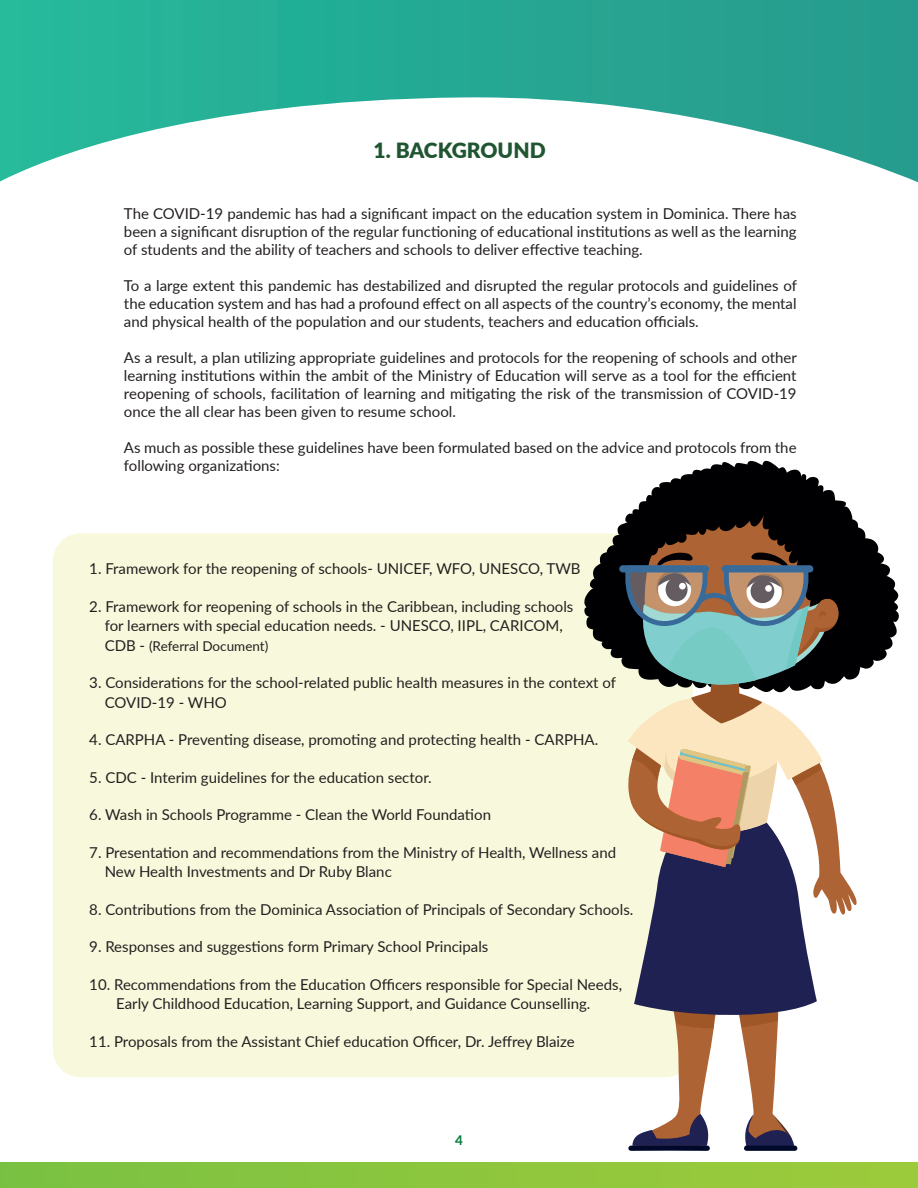
<style>
.page{position:relative;width:918px;height:1188px;background:#fff}
.page>*{position:absolute;margin:0;border:0;box-sizing:border-box;transform-origin:0 0}
.t1{font:900 21px "Lato";color:#205532}
.t2{font:15px/18px "Lato";color:#231f20;text-align:justify}
.t3{font:13.5px "Lato";color:#231f20}
.t4{font:700 13.5px "Lato";color:#007836}
.s1{font-size:15px}
</style>
<div class="page">
<svg style="left:0;top:0;width:918px;height:182px"></svg>
<div style="left:53px;top:533px;width:640px;height:544px;background:#f8f9dc;border-radius:27px"></div>
<div style="left:0;top:1162px;width:918px;height:26px;background:linear-gradient(to right,#7ac142,#9ecb3a)"></div>
<svg style="left:579px;top:533px;width:28px;height:116px"></svg>
<svg style="left:871px;top:539px;width:28px;height:128px;fill:#000002"></svg>
<svg style="left:607px;top:460px;width:264px;height:691px"></svg>
<h1 class="t1" style="left:374px;top:135px;width:174px">1. BACKGROUND</h1>
<p class="t2" style="left:124px;top:204px;width:674px">The COVID-19 pandemic has had a significant impact on the education system in Dominica. There has been a significant disruption of the regular functioning of educational institutions as well as the learning of students and the ability of teachers and schools to deliver effective teaching.</p>
<p class="t2" style="left:124px;top:276px;width:675px">To a large extent this pandemic has destabilized and disrupted the regular protocols and guidelines of the education system and has had a profound effect on all aspects of the country’s economy, the mental and physical health of the population and our students, teachers and education officials.</p>
<p class="t2" style="left:124px;top:348px;width:674px">As a result, a plan utilizing appropriate guidelines and protocols for the reopening of schools and other learning institutions within the ambit of the Ministry of Education will serve as a tool for the efficient reopening of schools, facilitation of learning and mitigating the risk of the transmission of COVID-19 once the all clear has been given to resume school.</p>
<p class="t2" style="left:124px;top:438px;width:674px">As much as possible these guidelines have been formulated based on the advice and protocols from the following organizations:</p>
<p class="t2" style="left:89px;top:559px;width:493px">1. Framework for the reopening of schools- UNICEF, WFO, UNESCO, TWB</p>
<p class="t2" style="left:89px;top:596px;width:486px;line-height:19.5px;text-align:center">2. Framework for reopening of schools in the Caribbean, including schools for learners with special education needs. - UNESCO, IIPL, CARICOM,</p>
<p class="t3" style="left:105px;top:636px;width:165px"><span class="s1">CDB -</span> (Referral Document)</p>
<p class="t2" style="left:105px;top:673px;width:513px;line-height:19.5px;text-indent:-15px">3. Considerations for the school-related public health measures in the context of<br>COVID-19 - WHO</p>
<p class="t2" style="left:89px;top:730px;width:510px">4. CARPHA - Preventing disease, promoting and protecting health - CARPHA.</p>
<p class="t2" style="left:89px;top:768px;width:344px">5. CDC - Interim guidelines for the education sector.</p>
<p class="t2" style="left:89px;top:805px;width:403px">6. Wash in Schools Programme - Clean the World Foundation</p>
<p class="t2" style="left:105px;top:842px;width:513px;line-height:19.5px;text-indent:-15px">7. Presentation and recommendations from the Ministry of Health, Wellness and<br>New Health Investments and Dr Ruby Blanc</p>
<p class="t2" style="left:89px;top:900px;width:546px">8. Contributions from the Dominica Association of Principals of Secondary Schools.</p>
<p class="t2" style="left:89px;top:937px;width:401px">9. Responses and suggestions form Primary School Principals</p>
<p class="t2" style="left:89px;top:974px;width:534px;line-height:19.5px;text-align:center">10. Recommendations from the Education Officers responsible for Special Needs,<br>Early Childhood Education, Learning Support, and Guidance Counselling.</p>
<p class="t2" style="left:89px;top:1032px;width:487px">11. Proposals from the Assistant Chief education Officer, Dr. Jeffrey Blaize</p>
<p class="t4" style="left:455px;top:1130px;width:9px">4</p>
</div>
